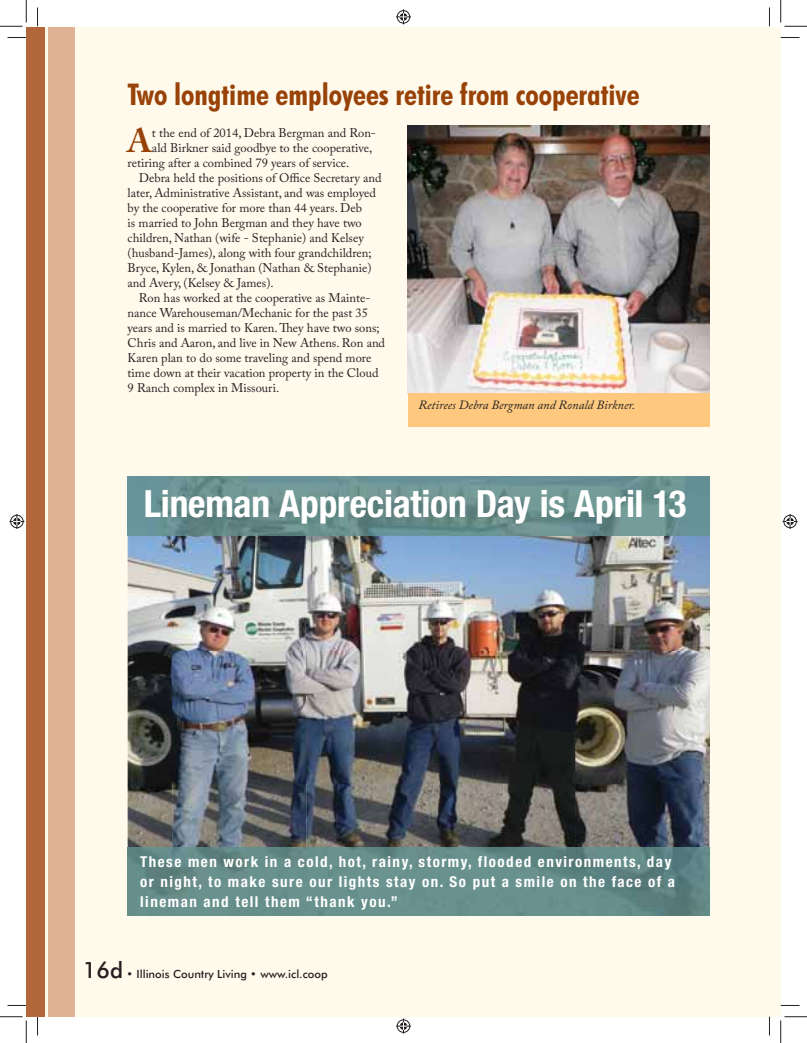
<style>
.page{position:relative;width:807px;height:1043px;background:#fff}
.page>*{position:absolute;margin:0;border:0;box-sizing:border-box;transform-origin:0 0}
.t1{font:700 condensed 37.5px "Helvetica Neue LT Std";letter-spacing:-.005em;color:#fff}
.t2{font:700 33.62px "Adobe Caslon Pro";color:#984207}
.t3{font:700 condensed 30px "Futura BT";color:#984207}
.t4{font:700 condensed 15px/20px "Helvetica Neue LT Std";letter-spacing:.1em;color:#fff}
.t5{font:12.5px "Adobe Caslon Pro";color:#231f20}
.t6{font:italic 12.5px "Adobe Caslon Pro";color:#231f20}
.t7{font:500 11.25px "Futura BT";color:#231f20}
.s1{font-size:22.5px}
</style>
<div class="page">
<div style="left:27px;top:27px;width:752px;height:989px;background:#fffaec"></div>
<div style="left:26px;top:28px;width:19px;height:988px;background:#b16739"></div>
<div style="left:49px;top:28px;width:26px;height:988px;background:#e0b295"></div>
<img style="left:128px;top:535px;width:44px;height:313px">
<img style="left:172px;top:535px;width:537px;height:313px">
<img style="left:128px;top:476px;width:581px;height:59px">
<img style="left:128px;top:848px;width:581px;height:67px">
<img style="left:407px;top:126px;width:302px;height:267px">
<div style="left:407px;top:393px;width:302px;height:33px;background:#fec97f"></div>
<svg style="left:8px;top:37px;width:18px;height:1px"></svg>
<svg style="left:780px;top:37px;width:19px;height:1px"></svg>
<svg style="left:8px;top:1005px;width:18px;height:1px"></svg>
<svg style="left:780px;top:1004px;width:19px;height:2px"></svg>
<svg style="left:37px;top:8px;width:1px;height:18px"></svg>
<svg style="left:37px;top:1016px;width:1px;height:19px"></svg>
<svg style="left:769px;top:8px;width:1px;height:18px"></svg>
<svg style="left:768px;top:1016px;width:2px;height:19px"></svg>
<svg style="left:0;top:0;width:27px;height:27px"></svg>
<svg style="left:0;top:1016px;width:27px;height:26px"></svg>
<svg style="left:780px;top:0;width:26px;height:27px"></svg>
<svg style="left:780px;top:1016px;width:26px;height:26px"></svg>
<svg style="left:396px;top:9px;width:15px;height:15px"></svg>
<svg style="left:396px;top:1018px;width:15px;height:15px"></svg>
<svg style="left:9px;top:514px;width:15px;height:15px"></svg>
<svg style="left:782px;top:514px;width:15px;height:15px"></svg>
<h3 class="t3" style="left:128px;top:80px;width:513px">Two longtime employees retire from cooperative</h3>
<h2 class="t2" style="left:128px;top:121px;width:26px">A</h2>
<p class="t5" style="left:152px;top:128px;width:225px">t the end of 2014, Debra Bergman and Ron-</p>
<p class="t5" style="left:152px;top:143px;width:222px">ald Birkner said goodbye to the cooperative,</p>
<p class="t5" style="left:127px;top:158px;width:223px">retiring after a combined 79 years of service.</p>
<p class="t5" style="left:139px;top:173px;width:244px">Debra held the positions of Office Secretary and</p>
<p class="t5" style="left:127px;top:188px;width:250px">later, Administrative Assistant, and was employed</p>
<p class="t5" style="left:127px;top:203px;width:236px">by the cooperative for more than 44 years. Deb</p>
<p class="t5" style="left:127px;top:218px;width:235px">is married to John Bergman and they have two</p>
<p class="t5" style="left:127px;top:233px;width:238px">children, Nathan (wife - Stephanie) and Kelsey</p>
<p class="t5" style="left:127px;top:248px;width:245px">(husband-James), along with four grandchildren;</p>
<p class="t5" style="left:127px;top:263px;width:245px">Bryce, Kylen, &amp; Jonathan (Nathan &amp; Stephanie)</p>
<p class="t5" style="left:127px;top:278px;width:147px">and Avery, (Kelsey &amp; James).</p>
<p class="t5" style="left:139px;top:293px;width:233px">Ron has worked at the cooperative as Mainte-</p>
<p class="t5" style="left:127px;top:308px;width:242px">nance Warehouseman/Mechanic for the past 35</p>
<p class="t5" style="left:127px;top:323px;width:253px">years and is married to Karen. They have two sons;</p>
<p class="t5" style="left:127px;top:338px;width:259px">Chris and Aaron, and live in New Athens. Ron and</p>
<p class="t5" style="left:127px;top:353px;width:245px">Karen plan to do some traveling and spend more</p>
<p class="t5" style="left:127px;top:368px;width:252px">time down at their vacation property in the Cloud</p>
<p class="t5" style="left:127px;top:383px;width:153px">9 Ranch complex in Missouri.</p>
<p class="t6" style="left:418px;top:400px;width:218px">Retirees Debra Bergman and Ronald Birkner.</p>
<h1 class="t1" style="left:144px;top:490px;width:544px">Lineman Appreciation Day is April 13</h1>
<p class="t4" style="left:140px;top:853px;width:536px">These men work in a cold, hot, rainy, stormy, flooded environments, day or night, to make sure our lights stay on. So put a smile on the face of a lineman and tell them “thank you.”</p>
<p class="t7" style="left:83px;top:968px;width:246px"><span class="s1">16d</span> • Illinois Country Living • www.icl.coop</p>
</div>
